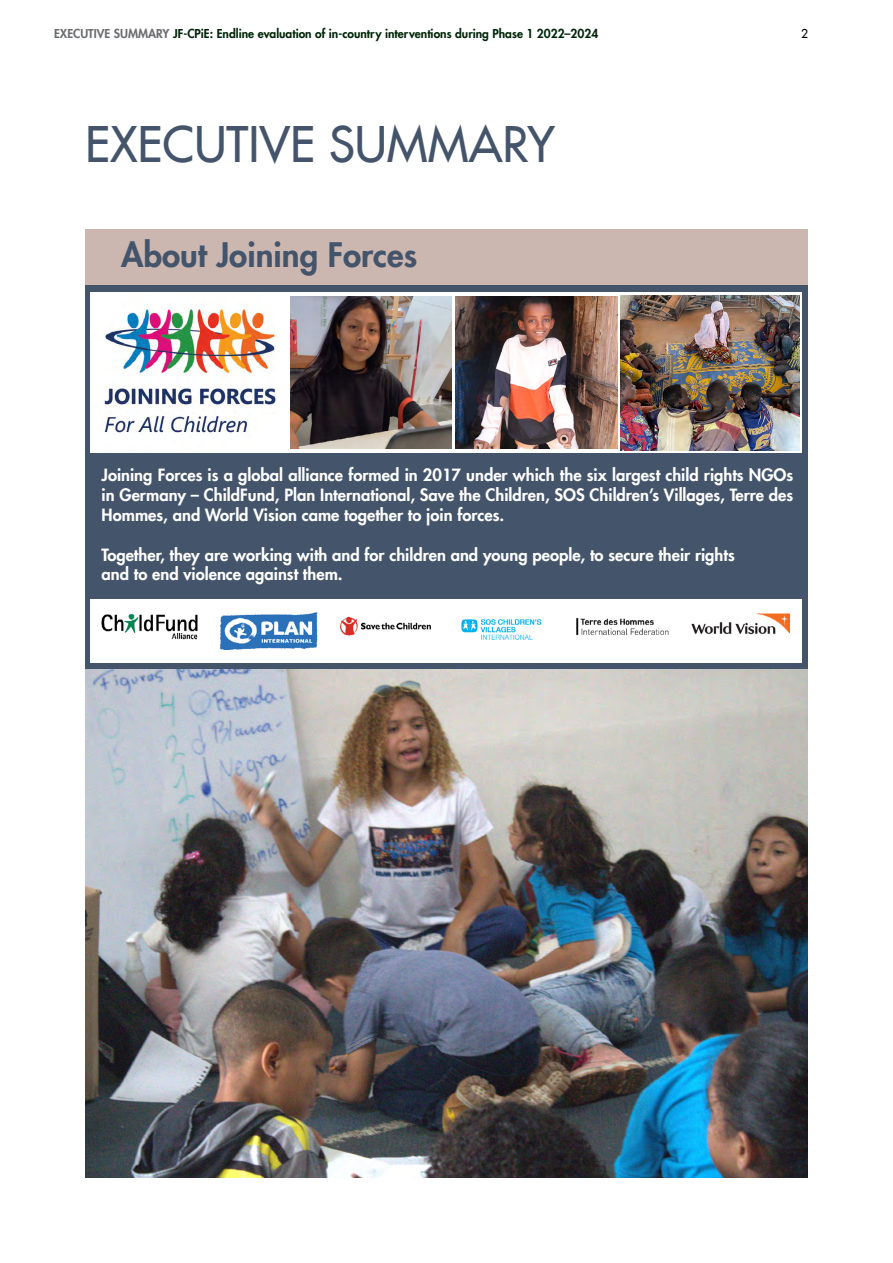
<style>
.page{position:relative;width:893px;height:1263px;background:#fff}
.page>*{position:absolute;margin:0;border:0;box-sizing:border-box;transform-origin:0 0}
.t1{font:48px "Futura LT";color:#44546a}
.t2{font:800 33px "Futura LT";color:#44546a}
.t3{font:800 16.5px/19.8px "Futura LT";color:#fff;text-align:justify}
.t4{font:800 12px "Futura LT";color:#002609}
.t5{font:12px "Futura LT";color:#000}
.s1{color:#6d6e71}
</style>
<div class="page">
<div style="left:85px;top:230px;width:723px;height:439px;background:#44546a"></div>
<div style="left:90px;top:599px;width:712px;height:63px;background:#fff"></div>
<svg style="left:90px;top:293px;width:712px;height:160px;background:#f1eeed"></svg>
<img style="left:85px;top:669px;width:723px;height:509px">
<div style="left:85px;top:230px;width:723px;height:55px;background:#cbb7b0"></div>
<img style="left:92px;top:295px;width:195px;height:156px">
<img style="left:101px;top:612px;width:688px;height:38px">
<img style="left:291px;top:296px;width:161px;height:153px">
<img style="left:455px;top:296px;width:162px;height:153px">
<img style="left:621px;top:296px;width:178px;height:155px">
<p class="t4" style="left:54px;top:25px;width:546px"><span class="s1">EXECUTIVE SUMMARY</span> JF-CPiE: Endline evaluation of in-country interventions during Phase 1 2022–2024</p>
<p class="t5" style="left:801px;top:26px;width:8px">2</p>
<h1 class="t1" style="left:85px;top:113px;width:471px">EXECUTIVE SUMMARY</h1>
<h2 class="t2" style="left:121px;top:233px;width:298px">About Joining Forces</h2>
<p class="t3" style="left:102px;top:465px;width:693px">Joining Forces is a global alliance formed in 2017 under which the six largest child rights NGOs in Germany – ChildFund, Plan International, Save the Children, SOS Children’s Villages, Terre des Hommes, and World Vision came together to join forces.</p>
<p class="t3" style="left:102px;top:544px;width:635px">Together, they are working with and for children and young people, to secure their rights and to end violence against them.</p>
</div>
